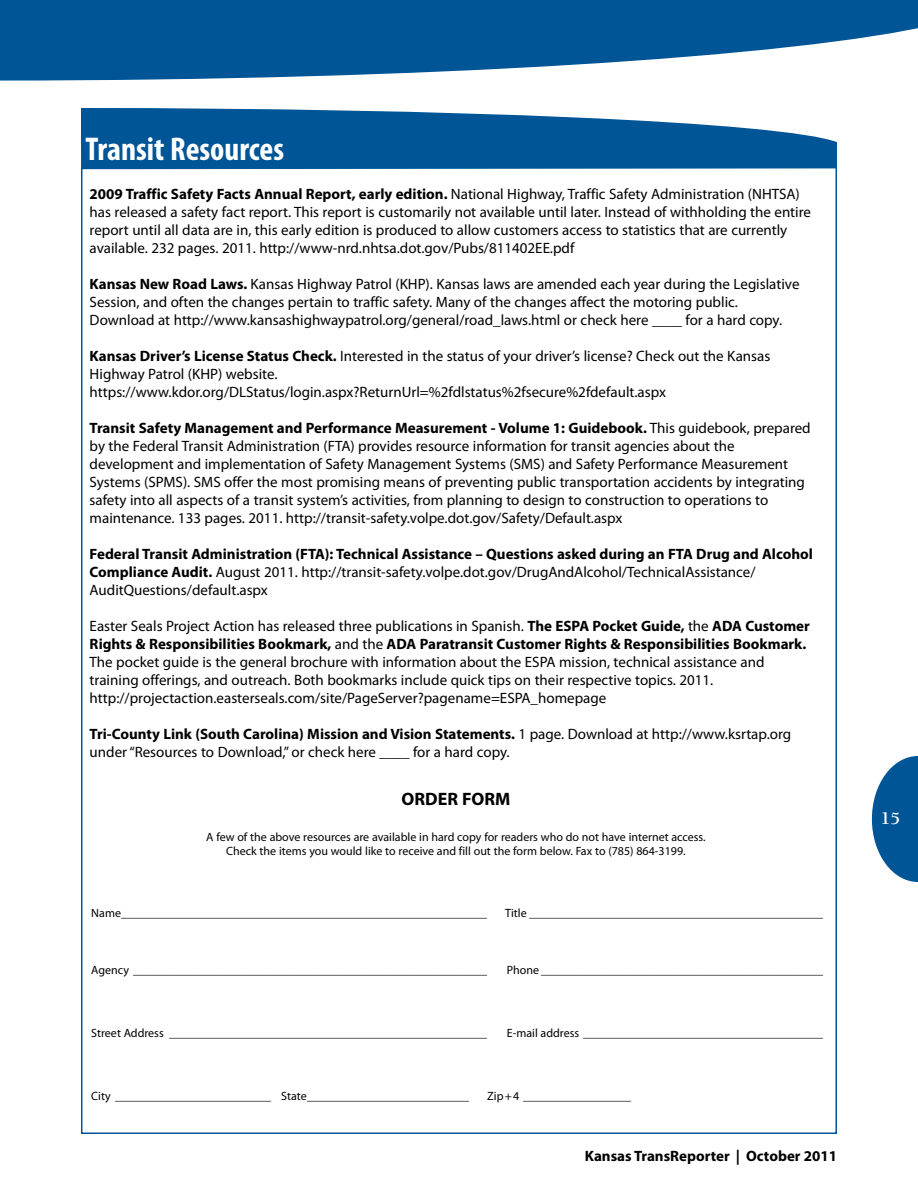
<style>
.page{position:relative;width:918px;height:1188px;background:#fff}
.page>*{position:absolute;margin:0;border:0;box-sizing:border-box;transform-origin:0 0}
.t1{font:700 condensed 33px "Myriad Pro";color:#fff}
.t2{font:700 18px "Myriad Pro";color:#000}
.t3{font:700 18px "Berkeley";color:#fff}
.t4{font:15px/18px "Myriad Pro";color:#000}
.t5{font:700 15px/18px "Myriad Pro";color:#000}
.t6{font:12px/14.4px "Myriad Pro";color:#000;text-align:center}
.s1{font-weight:700}
.s2{font-weight:400}
</style>
<div class="page">
<svg style="left:0;top:0;width:918px;height:81px;fill:#005596"></svg>
<svg style="left:872px;top:756px;width:46px;height:126px"></svg>
<svg style="left:81px;top:108px;width:756px;height:61px;fill:#005596"></svg>
<h1 class="t1" style="left:86px;top:128px;width:200px">Transit Resources</h1>
<p class="t4" style="left:90px;top:185px;width:723px"><span class="s1">2009 Traffic Safety Facts Annual Report, early edition.</span> National Highway, Traffic Safety Administration (NHTSA) has released a safety fact report. This report is customarily not available until later. Instead of withholding the entire report until all data are in, this early edition is produced to allow customers access to statistics that are currently available. 232 pages. 2011. http://www-nrd.nhtsa.dot.gov/Pubs/811402EE.pdf</p>
<p class="t4" style="left:90px;top:275px;width:711px"><span class="s1">Kansas New Road Laws.</span> Kansas Highway Patrol (KHP). Kansas laws are amended each year during the Legislative<br>Session, and often the changes pertain to traffic safety. Many of the changes affect the motoring public.<br>Download at http://www.kansashighwaypatrol.org/general/road_laws.html or check here ____ for a hard copy.</p>
<p class="t4" style="left:90px;top:347px;width:682px"><span class="s1">Kansas Driver’s License Status Check.</span> Interested in the status of your driver’s license? Check out the Kansas<br>Highway Patrol (KHP) website. https://www.kdor.org/DLStatus/login.aspx?ReturnUrl=%2fdlstatus%2fsecure%2fdefault.aspx</p>
<p class="t4" style="left:90px;top:419px;width:723px"><span class="s1">Transit Safety Management and Performance Measurement - Volume 1: Guidebook.</span> This guidebook, prepared by the Federal Transit Administration (FTA) provides resource information for transit agencies about the development and implementation of Safety Management Systems (SMS) and Safety Performance Measurement Systems (SPMS). SMS offer the most promising means of preventing public transportation accidents by integrating safety into all aspects of a transit system’s activities, from planning to design to construction to operations to maintenance. 133 pages. 2011. http://transit-safety.volpe.dot.gov/Safety/Default.aspx</p>
<p class="t5" style="left:90px;top:545px;width:725px">Federal Transit Administration (FTA): Technical Assistance – Questions asked during an FTA Drug and Alcohol<br>Compliance Audit. <span class="s2">August 2011. http://transit-safety.volpe.dot.gov/DrugAndAlcohol/TechnicalAssistance/<br>AuditQuestions/default.aspx</span></p>
<p class="t4" style="left:90px;top:617px;width:722px">Easter Seals Project Action has released three publications in Spanish. <span class="s1">The ESPA Pocket Guide,</span> the <span class="s1">ADA Customer Rights &amp; Responsibilities Bookmark,</span> and the <span class="s1">ADA Paratransit Customer Rights &amp; Responsibilities Bookmark.<br></span>The pocket guide is the general brochure with information about the ESPA mission, technical assistance and training offerings, and outreach. Both bookmarks include quick tips on their respective topics. 2011. http://projectaction.easterseals.com/site/PageServer?pagename=ESPA_homepage</p>
<p class="t4" style="left:90px;top:725px;width:703px"><span class="s1">Tri-County Link (South Carolina) Mission and Vision Statements.</span> 1 page. Download at http://www.ksrtap.org under “Resources to Download,” or check here ____ for a hard copy.</p>
<p class="t2" style="left:402px;top:787px;width:110px">ORDER FORM</p>
<p class="t6" style="left:206px;top:829px;width:501px">A few of the above resources are available in hard copy for readers who do not have internet access.<br>Check the items you would like to receive and fill out the form below. Fax to (785) 864-3199.</p>
<p class="t6" style="left:91px;top:905px;width:398px">Name_____________________________________________________________</p>
<p class="t6" style="left:505px;top:905px;width:319px">Title _________________________________________________</p>
<p class="t6" style="left:91px;top:962px;width:398px">Agency ___________________________________________________________</p>
<p class="t6" style="left:507px;top:962px;width:318px">Phone _______________________________________________</p>
<p class="t6" style="left:91px;top:1025px;width:398px">Street Address _____________________________________________________</p>
<p class="t6" style="left:507px;top:1025px;width:318px">E-mail address ________________________________________</p>
<p class="t6" style="left:91px;top:1088px;width:380px">City __________________________ State___________________________</p>
<p class="t6" style="left:487px;top:1088px;width:145px">Zip+4 __________________</p>
<p class="t5" style="left:585px;top:1146px;width:254px">Kansas TransReporter | October 2011</p>
<p class="t3" style="left:881px;top:808px;width:21px">15</p>
</div>
